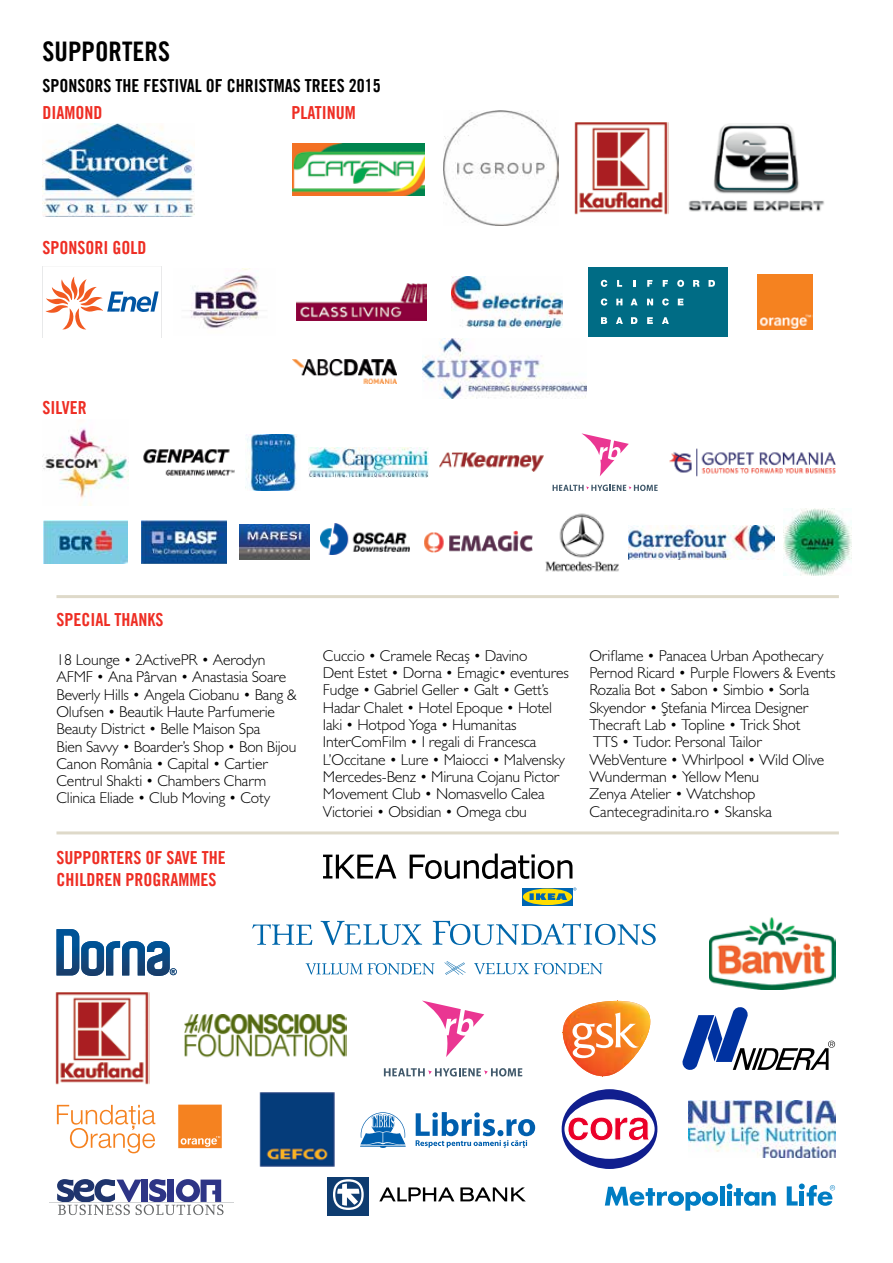
<style>
.page{position:relative;width:893px;height:1263px;background:#fff}
.page>*{position:absolute;margin:0;border:0;box-sizing:border-box;transform-origin:0 0}
.t1{font:27px "Trade Gothic LT Com Bd Cn 20";color:#000}
.t2{font:18px/21.6px "Trade Gothic LT Com Bd Cn 20";color:#ee2e24}
.t3{font:18px "Trade Gothic LT Com Bd Cn 20";color:#000}
.t4{font:300 15.75px/17.4px "Gill Sans MT Pro";letter-spacing:-.01em;color:#000}
</style>
<div class="page">
<img style="left:320px;top:523px;width:89px;height:32px">
<hr style="left:56px;top:831px;width:783px;height:3px;background:#ded9c9">
<hr style="left:56px;top:595px;width:783px;height:3px;background:#ded9c9">
<img style="left:292px;top:144px;width:132px;height:51px">
<img style="left:688px;top:123px;width:137px;height:89px">
<img style="left:293px;top:359px;width:104px;height:25px">
<img style="left:297px;top:284px;width:129px;height:37px">
<img style="left:452px;top:276px;width:111px;height:52px">
<div style="left:588px;top:267px;width:140px;height:70px;background:#006c85"></div>
<svg style="left:663px;top:280px;width:5px;height:7px"></svg>
<svg style="left:662px;top:298px;width:7px;height:8px"></svg>
<svg style="left:647px;top:280px;width:5px;height:7px"></svg>
<svg style="left:633px;top:280px;width:2px;height:7px"></svg>
<svg style="left:617px;top:280px;width:5px;height:7px"></svg>
<svg style="left:616px;top:299px;width:6px;height:6px"></svg>
<svg style="left:601px;top:298px;width:6px;height:8px"></svg>
<svg style="left:601px;top:280px;width:6px;height:7px"></svg>
<svg style="left:647px;top:317px;width:6px;height:7px"></svg>
<svg style="left:647px;top:299px;width:6px;height:6px"></svg>
<svg style="left:678px;top:299px;width:5px;height:6px"></svg>
<svg style="left:677px;top:280px;width:7px;height:7px"></svg>
<svg style="left:693px;top:280px;width:6px;height:7px"></svg>
<svg style="left:631px;top:299px;width:7px;height:6px"></svg>
<svg style="left:708px;top:280px;width:7px;height:7px"></svg>
<svg style="left:601px;top:317px;width:6px;height:7px"></svg>
<svg style="left:616px;top:317px;width:7px;height:7px"></svg>
<svg style="left:631px;top:317px;width:6px;height:7px"></svg>
<svg style="left:662px;top:317px;width:7px;height:7px"></svg>
<img style="left:574px;top:122px;width:94px;height:93px">
<img style="left:423px;top:339px;width:164px;height:59px">
<img style="left:190px;top:268px;width:70px;height:60px">
<svg style="left:45px;top:276px;width:114px;height:54px"></svg>
<img style="left:43px;top:428px;width:85px;height:77px">
<img style="left:444px;top:111px;width:115px;height:115px">
<img style="left:629px;top:525px;width:145px;height:34px">
<img style="left:757px;top:274px;width:56px;height:56px">
<img style="left:239px;top:525px;width:71px;height:35px">
<img style="left:141px;top:520px;width:85px;height:44px">
<img style="left:43px;top:123px;width:151px;height:93px">
<img style="left:669px;top:448px;width:166px;height:28px">
<img style="left:545px;top:513px;width:74px;height:59px">
<img style="left:143px;top:449px;width:92px;height:27px">
<img style="left:245px;top:434px;width:52px;height:56px">
<img style="left:309px;top:447px;width:120px;height:30px">
<img style="left:440px;top:453px;width:104px;height:19px">
<svg style="left:581px;top:433px;width:48px;height:43px"></svg>
<svg style="left:553px;top:485px;width:105px;height:6px"></svg>
<img style="left:43px;top:521px;width:85px;height:43px">
<img style="left:424px;top:531px;width:109px;height:22px">
<img style="left:783px;top:509px;width:69px;height:67px">
<img style="left:55px;top:992px;width:94px;height:93px">
<div style="left:327px;top:1177px;width:42px;height:38px;background:#0e3c70"></div>
<svg style="left:333px;top:1179px;width:31px;height:31px"></svg>
<svg style="left:335px;top:1181px;width:26px;height:26px"></svg>
<svg style="left:337px;top:1183px;width:22px;height:23px"></svg>
<svg style="left:379px;top:1187px;width:75px;height:14px"></svg>
<svg style="left:460px;top:1187px;width:66px;height:14px"></svg>
<svg style="left:605px;top:1187px;width:113px;height:24px"></svg>
<hr style="left:720px;top:1186px;width:4px;height:19px;background:#007dc3">
<svg style="left:727px;top:1183px;width:49px;height:23px"></svg>
<svg style="left:787px;top:1183px;width:48px;height:23px"></svg>
<img style="left:688px;top:1100px;width:147px;height:58px">
<img style="left:259px;top:1092px;width:76px;height:75px">
<svg style="left:57px;top:929px;width:120px;height:47px"></svg>
<svg style="left:522px;top:888px;width:50px;height:18px"></svg>
<div style="left:523px;top:888px;width:49px;height:17px;background:#fd0;border-radius:50%"></div>
<svg style="left:573px;top:887px;width:3px;height:4px"></svg>
<svg style="left:529px;top:893px;width:38px;height:7px"></svg>
<svg style="left:323px;top:855px;width:73px;height:23px"></svg>
<svg style="left:410px;top:853px;width:162px;height:26px"></svg>
<img style="left:710px;top:917px;width:125px;height:72px">
<div style="left:178px;top:1104px;width:44px;height:44px;background:#f58220"></div>
<svg style="left:181px;top:1136px;width:39px;height:11px"></svg>
<svg style="left:57px;top:1105px;width:98px;height:48px"></svg>
<svg style="left:682px;top:1007px;width:153px;height:63px"></svg>
<img style="left:184px;top:1015px;width:163px;height:43px">
<svg style="left:360px;top:1112px;width:46px;height:36px"></svg>
<svg style="left:416px;top:1112px;width:119px;height:36px"></svg>
<svg style="left:422px;top:1000px;width:62px;height:57px"></svg>
<svg style="left:384px;top:1068px;width:138px;height:8px"></svg>
<hr style="left:49px;top:1202px;width:185px;height:1px;background:#d1d3d4">
<svg style="left:57px;top:1179px;width:167px;height:36px"></svg>
<svg style="left:563px;top:1001px;width:88px;height:76px"></svg>
<svg style="left:562px;top:1089px;width:95px;height:80px"></svg>
<svg style="left:252px;top:921px;width:404px;height:54px"></svg>
<h1 class="t1" style="left:43px;top:35px;width:129px">SUPPORTERS</h1>
<p class="t3" style="left:43px;top:75px;width:340px">SPONSORS THE FESTIVAL OF CHRISTMAS TREES 2015</p>
<p class="t2" style="left:43px;top:101px;width:61px">DIAMOND</p>
<p class="t2" style="left:291px;top:101px;width:66px">PLATINUM</p>
<p class="t2" style="left:43px;top:237px;width:105px">SPONSORI GOLD</p>
<p class="t2" style="left:43px;top:397px;width:46px">SILVER</p>
<p class="t2" style="left:56px;top:609px;width:108px">SPECIAL THANKS</p>
<p class="t4" style="left:56px;top:651px;width:242px">18 Lounge • 2ActivePR • Aerodyn AFMF • Ana Pârvan • Anastasia Soare Beverly Hills • Angela Ciobanu • Bang &amp; Olufsen • Beautik Haute Parfumerie Beauty District • Belle Maison Spa<br>Bien Savvy • Boarder’s Shop • Bon Bijou Canon România • Capital • Cartier Centrul Shakti • Chambers Charm Clinica Eliade • Club Moving • Coty</p>
<p class="t4" style="left:323px;top:646px;width:247px">Cuccio • Cramele Recaș • Davino<br>Dent Estet • Dorna • Emagic• eventures Fudge • Gabriel Geller • Galt • Gett’s Hadar Chalet • Hotel Epoque • Hotel Iaki • Hotpod Yoga • Humanitas InterComFilm • I regali di Francesca L’Occitane • Lure • Maiocci • Malvensky Mercedes-Benz • Miruna Cojanu Pictor Movement Club • Nomasvello Calea Victoriei • Obsidian • Omega cbu</p>
<p class="t4" style="left:589px;top:646px;width:248px">Oriflame • Panacea Urban Apothecary<br>Pernod Ricard • Purple Flowers &amp; Events<br>Rozalia Bot • Sabon • Simbio • Sorla<br>Skyendor • Ștefania Mircea Designer<br>Thecraft Lab • Topline • Trick Shot<br>TTS • Tudor. Personal Tailor<br>WebVenture • Whirlpool • Wild Olive<br>Wunderman • Yellow Menu<br>Zenya Atelier • Watchshop<br>Cantecegradinita.ro • Skanska</p>
<p class="t2" style="left:56px;top:847px;width:171px">SUPPORTERS OF SAVE THE<br>CHILDREN PROGRAMMES</p>
</div>
